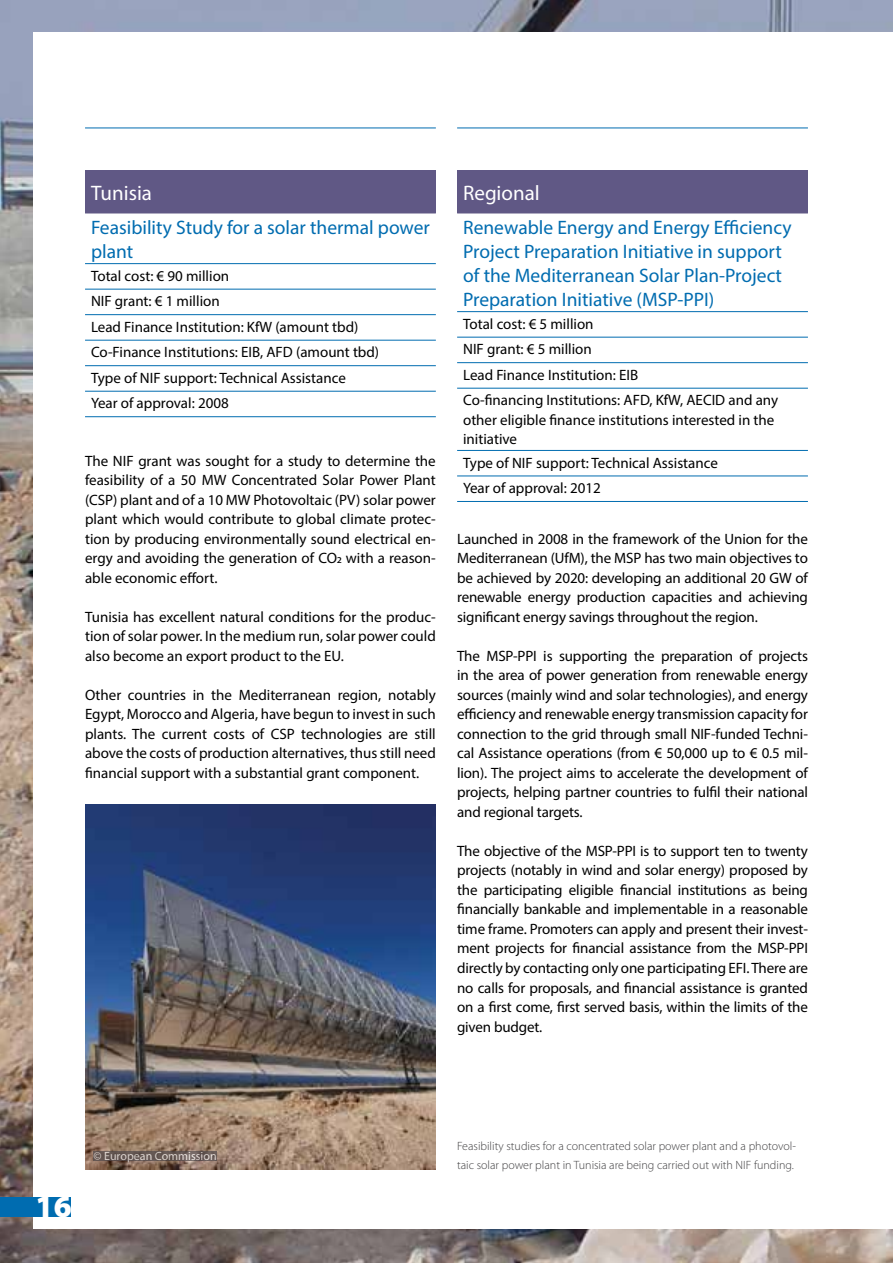
<style>
.page{position:relative;width:893px;height:1263px;background:#fff}
.page>*{position:absolute;margin:0;border:0;box-sizing:border-box;transform-origin:0 0}
.t1{font:900 31.5px "Myriad Pro";color:#fff}
.t2{font:21px "Myriad Pro";color:#fff}
.t3{font:19.5px/24px "Myriad Pro";color:#006cb0}
.t4{font:15px/19.5px "Myriad Pro";color:#000;text-align:justify}
.t5{font:300 12px/19.5px "Myriad Pro";color:#414042}
.t6{font:12px "Myriad Pro";color:#fff}
</style>
<div class="page">
<img style="left:0;top:0;width:893px;height:1263px">
<div style="left:34px;top:32px;width:859px;height:1197px;background:#fff"></div>
<div style="left:0;top:1197px;width:71px;height:19px;background:#006cb0"></div>
<div style="left:85px;top:170px;width:351px;height:43px;background:#605885"></div>
<hr style="left:85px;top:213px;width:351px;height:1px;background:#605885">
<hr style="left:85px;top:128px;width:351px;height:1px;background:#006cb0">
<hr style="left:85px;top:263px;width:351px;height:1px;background:#006cb0">
<hr style="left:85px;top:289px;width:351px;height:1px;background:#006cb0">
<hr style="left:85px;top:314px;width:351px;height:1px;background:#006cb0">
<hr style="left:85px;top:340px;width:351px;height:1px;background:#006cb0">
<hr style="left:85px;top:365px;width:351px;height:1px;background:#006cb0">
<hr style="left:85px;top:391px;width:351px;height:1px;background:#006cb0">
<hr style="left:85px;top:416px;width:351px;height:1px;background:#006cb0">
<div style="left:457px;top:170px;width:351px;height:43px;background:#605885"></div>
<hr style="left:457px;top:128px;width:351px;height:1px;background:#006cb0">
<hr style="left:457px;top:213px;width:351px;height:1px;background:#605885">
<hr style="left:457px;top:311px;width:351px;height:1px;background:#006cb0">
<hr style="left:457px;top:337px;width:351px;height:1px;background:#006cb0">
<hr style="left:457px;top:362px;width:351px;height:1px;background:#006cb0">
<hr style="left:457px;top:388px;width:351px;height:1px;background:#006cb0">
<hr style="left:457px;top:450px;width:351px;height:1px;background:#006cb0">
<hr style="left:457px;top:476px;width:351px;height:1px;background:#006cb0">
<hr style="left:457px;top:501px;width:351px;height:1px;background:#006cb0">
<img style="left:85px;top:804px;width:351px;height:365px">
<svg style="left:94px;top:1151px;width:123px;height:9px"></svg>
<h2 class="t2" style="left:91px;top:180px;width:62px">Tunisia</h2>
<h3 class="t3" style="left:91px;top:215px;width:340px">Feasibility Study for a solar thermal power plant</h3>
<p class="t4" style="left:91px;top:263px;width:290px;line-height:25.5px;text-align:left">Total cost: € 90 million<br>NIF grant: € 1 million<br>Lead Finance Institution: KfW (amount tbd)<br>Co-Finance Institutions: EIB, AFD (amount tbd)<br>Type of NIF support: Technical Assistance<br>Year of approval: 2008</p>
<p class="t4" style="left:85px;top:451px;width:352px">The NIF grant was sought for a study to determine the feasibility of a 50 MW Concentrated Solar Power Plant (CSP) plant and of a 10 MW Photovoltaic (PV) solar power plant which would contribute to global climate protec&shy;tion by producing environmentally sound electrical en&shy;ergy and avoiding the generation of CO2 with a reason&shy;able economic effort.</p>
<p class="t4" style="left:85px;top:607px;width:352px">Tunisia has excellent natural conditions for the produc&shy;tion of solar power. In the medium run, solar power could also become an export product to the EU.</p>
<p class="t4" style="left:85px;top:685px;width:352px">Other countries in the Mediterranean region, notably Egypt, Morocco and Algeria, have begun to invest in such plants. The current costs of CSP technologies are still above the costs of production alternatives, thus still need financial support with a substantial grant component.</p>
<h2 class="t2" style="left:463px;top:180px;width:78px">Regional</h2>
<h3 class="t3" style="left:463px;top:215px;width:330px">Renewable Energy and Energy Efficiency Project Preparation Initiative in support of the Mediterranean Solar Plan-Project Preparation Initiative (MSP-PPI)</h3>
<p class="t4" style="left:463px;top:311px;width:316px;line-height:25.5px;text-align:left">Total cost: € 5 million<br>NIF grant: € 5 million<br>Lead Finance Institution: EIB<br>Co-financing Institutions: AFD, KfW, AECID and any</p>
<p class="t4" style="left:463px;top:410px;width:313px">other eligible finance institutions interested in the initiative</p>
<p class="t4" style="left:463px;top:450px;width:256px;line-height:25.5px">Type of NIF support: Technical Assistance<br>Year of approval: 2012</p>
<p class="t4" style="left:457px;top:529px;width:352px">Launched in 2008 in the framework of the Union for the Mediterranean (UfM), the MSP has two main objectives to be achieved by 2020: developing an additional 20 GW of renewable energy production capacities and achieving significant energy savings throughout the region.</p>
<p class="t4" style="left:457px;top:646px;width:352px">The MSP-PPI is supporting the preparation of projects in the area of power generation from renewable energy sources (mainly wind and solar technologies), and energy efficiency and renewable energy transmission capacity for connection to the grid through small NIF-funded Techni&shy;cal Assistance operations (from € 50,000 up to € 0.5 mil&shy;lion). The project aims to accelerate the development of projects, helping partner countries to fulfil their national and regional targets.</p>
<p class="t4" style="left:457px;top:841px;width:352px">The objective of the MSP-PPI is to support ten to twenty projects (notably in wind and solar energy) proposed by the participating eligible financial institutions as being financially bankable and implementable in a reasonable time frame. Promoters can apply and present their invest&shy;ment projects for financial assistance from the MSP-PPI directly by contacting only one participating EFI. There are no calls for proposals, and financial assistance is granted on a first come, first served basis, within the limits of the given budget.</p>
<h1 class="t1" style="left:36px;top:1188px;width:38px">16</h1>
<p class="t6" style="left:94px;top:1149px;width:125px">© European Commission</p>
<p class="t5" style="left:457px;top:1136px;width:340px">Feasibility studies for a concentrated solar power plant and a photovol&shy;taic solar power plant in Tunisia are being carried out with NIF funding.</p>
</div>
